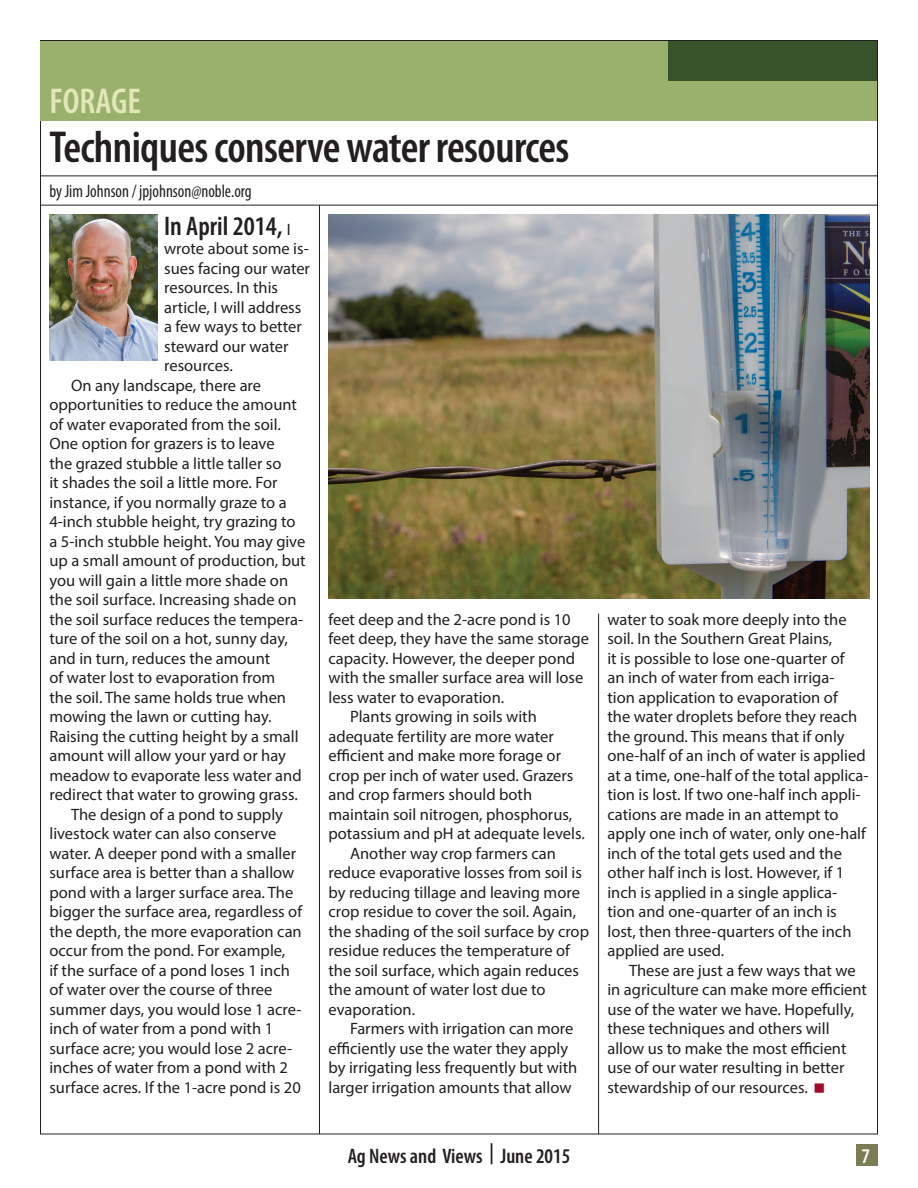
<style>
.page{position:relative;width:918px;height:1188px;background:#fff}
.page>*{position:absolute;margin:0;border:0;box-sizing:border-box;transform-origin:0 0}
.t1{font:600 condensed 45px "Myriad Pro";letter-spacing:-.015em;color:#231f20}
.t2{font:600 condensed 36px "Myriad Pro";color:#e1e7b7}
.t3{font:600 condensed 27px "Myriad Pro";color:#231f20}
.t4{font:600 condensed 21px "Myriad Pro";color:#231f20}
.t5{font:600 condensed 21px "Myriad Pro";color:#fff}
.t6{font:condensed 18px "Myriad Pro";color:#231f20;scale:.95 1}
.t7{font:16.5px/19.5px "Myriad Pro";color:#231f20}
.s1{font-weight:400;font-stretch:normal;font-size:16.5px}
</style>
<div class="page">
<hr style="left:40px;top:205px;width:838px;height:1px;background:#231f20">
<hr style="left:40px;top:176px;width:838px;height:1px;background:#231f20">
<hr style="left:319px;top:205px;width:1px;height:929px;background:#231f20">
<hr style="left:598px;top:614px;width:1px;height:520px;background:#231f20">
<div style="left:856px;top:1144px;width:21px;height:22px;background:#7a7d56"></div>
<img style="left:49px;top:214px;width:108px;height:147px">
<div style="left:41px;top:41px;width:836px;height:79px;background:#9ab16d"></div>
<div style="left:669px;top:41px;width:208px;height:39px;background:#38532a"></div>
<img style="left:329px;top:214px;width:541px;height:384px">
<h2 class="t2" style="left:49px;top:79px;width:93px">FORAGE</h2>
<h1 class="t1" style="left:49px;top:120px;width:522px">Techniques conserve water resources</h1>
<p class="t6" style="left:49px;top:180px;width:214px">by Jim Johnson / jpjohnson@noble.org</p>
<h3 class="t3" style="left:164px;top:209px;width:128px">In April 2014, <span class="s1">I</span></h3>
<p class="t7" style="left:164px;top:238px;width:146px">wrote about some is-</p>
<p class="t7" style="left:164px;top:258px;width:147px">sues facing our water</p>
<p class="t7" style="left:164px;top:277px;width:116px">resources. In this</p>
<p class="t7" style="left:164px;top:297px;width:139px">article, I will address</p>
<p class="t7" style="left:164px;top:316px;width:139px">a few ways to better</p>
<p class="t7" style="left:164px;top:336px;width:126px">steward our water</p>
<p class="t7" style="left:164px;top:355px;width:70px">resources.</p>
<p class="t7" style="left:71px;top:375px;width:192px">On any landscape, there are</p>
<p class="t7" style="left:49px;top:394px;width:249px">opportunities to reduce the amount</p>
<p class="t7" style="left:49px;top:414px;width:233px">of water evaporated from the soil.</p>
<p class="t7" style="left:49px;top:433px;width:227px">One option for grazers is to leave</p>
<p class="t7" style="left:49px;top:453px;width:234px">the grazed stubble a little taller so</p>
<p class="t7" style="left:49px;top:473px;width:230px">it shades the soil a little more. For</p>
<p class="t7" style="left:49px;top:492px;width:239px">instance, if you normally graze to a</p>
<p class="t7" style="left:49px;top:512px;width:248px">4-inch stubble height, try grazing to</p>
<p class="t7" style="left:49px;top:531px;width:257px">a 5-inch stubble height. You may give</p>
<p class="t7" style="left:49px;top:551px;width:258px">up a small amount of production, but</p>
<p class="t7" style="left:49px;top:570px;width:240px">you will gain a little more shade on</p>
<p class="t7" style="left:49px;top:590px;width:249px">the soil surface. Increasing shade on</p>
<p class="t7" style="left:49px;top:609px;width:255px">the soil surface reduces the tempera-</p>
<p class="t7" style="left:49px;top:629px;width:240px">ture of the soil on a hot, sunny day,</p>
<p class="t7" style="left:49px;top:648px;width:222px">and in turn, reduces the amount</p>
<p class="t7" style="left:49px;top:668px;width:227px">of water lost to evaporation from</p>
<p class="t7" style="left:49px;top:687px;width:238px">the soil. The same holds true when</p>
<p class="t7" style="left:49px;top:707px;width:224px">mowing the lawn or cutting hay.</p>
<p class="t7" style="left:49px;top:726px;width:251px">Raising the cutting height by a small</p>
<p class="t7" style="left:49px;top:746px;width:238px">amount will allow your yard or hay</p>
<p class="t7" style="left:49px;top:765px;width:254px">meadow to evaporate less water and</p>
<p class="t7" style="left:49px;top:785px;width:250px">redirect that water to growing grass.</p>
<p class="t7" style="left:71px;top:804px;width:213px">The design of a pond to supply</p>
<p class="t7" style="left:49px;top:824px;width:228px">livestock water can also conserve</p>
<p class="t7" style="left:49px;top:843px;width:248px">water. A deeper pond with a smaller</p>
<p class="t7" style="left:49px;top:863px;width:246px">surface area is better than a shallow</p>
<p class="t7" style="left:49px;top:882px;width:245px">pond with a larger surface area. The</p>
<p class="t7" style="left:49px;top:902px;width:254px">bigger the surface area, regardless of</p>
<p class="t7" style="left:49px;top:921px;width:254px">the depth, the more evaporation can</p>
<p class="t7" style="left:49px;top:941px;width:237px">occur from the pond. For example,</p>
<p class="t7" style="left:49px;top:960px;width:242px">if the surface of a pond loses 1 inch</p>
<p class="t7" style="left:49px;top:980px;width:225px">of water over the course of three</p>
<p class="t7" style="left:49px;top:999px;width:254px">summer days, you would lose 1 acre-</p>
<p class="t7" style="left:49px;top:1019px;width:225px">inch of water from a pond with 1</p>
<p class="t7" style="left:49px;top:1038px;width:244px">surface acre; you would lose 2 acre-</p>
<p class="t7" style="left:49px;top:1058px;width:240px">inches of water from a pond with 2</p>
<p class="t7" style="left:49px;top:1077px;width:253px">surface acres. If the 1-acre pond is 20</p>
<p class="t7" style="left:328px;top:609px;width:244px">feet deep and the 2-acre pond is 10</p>
<p class="t7" style="left:328px;top:629px;width:262px">feet deep, they have the same storage</p>
<p class="t7" style="left:328px;top:648px;width:248px">capacity. However, the deeper pond</p>
<p class="t7" style="left:328px;top:668px;width:256px">with the smaller surface area will lose</p>
<p class="t7" style="left:328px;top:687px;width:177px">less water to evaporation.</p>
<p class="t7" style="left:350px;top:707px;width:188px">Plants growing in soils with</p>
<p class="t7" style="left:328px;top:726px;width:227px">adequate fertility are more water</p>
<p class="t7" style="left:328px;top:746px;width:234px">efficient and make more forage or</p>
<p class="t7" style="left:328px;top:765px;width:247px">crop per inch of water used. Grazers</p>
<p class="t7" style="left:328px;top:785px;width:205px">and crop farmers should both</p>
<p class="t7" style="left:328px;top:804px;width:245px">maintain soil nitrogen, phosphorus,</p>
<p class="t7" style="left:328px;top:824px;width:258px">potassium and pH at adequate levels.</p>
<p class="t7" style="left:350px;top:843px;width:207px">Another way crop farmers can</p>
<p class="t7" style="left:328px;top:863px;width:255px">reduce evaporative losses from soil is</p>
<p class="t7" style="left:328px;top:882px;width:253px">by reducing tillage and leaving more</p>
<p class="t7" style="left:328px;top:902px;width:249px">crop residue to cover the soil. Again,</p>
<p class="t7" style="left:328px;top:921px;width:262px">the shading of the soil surface by crop</p>
<p class="t7" style="left:328px;top:941px;width:243px">residue reduces the temperature of</p>
<p class="t7" style="left:328px;top:960px;width:252px">the soil surface, which again reduces</p>
<p class="t7" style="left:328px;top:980px;width:219px">the amount of water lost due to</p>
<p class="t7" style="left:328px;top:999px;width:88px">evaporation.</p>
<p class="t7" style="left:350px;top:1019px;width:225px">Farmers with irrigation can more</p>
<p class="t7" style="left:328px;top:1038px;width:241px">efficiently use the water they apply</p>
<p class="t7" style="left:328px;top:1058px;width:250px">by irrigating less frequently but with</p>
<p class="t7" style="left:328px;top:1077px;width:245px">larger irrigation amounts that allow</p>
<p class="t7" style="left:607px;top:609px;width:263px">water to soak more deeply into the soil. In the Southern Great Plains,<br>it is possible to lose one-quarter of<br>an inch of water from each irriga-<br>tion application to evaporation of<br>the water droplets before they reach the ground. This means that if only one-half of an inch of water is applied at a time, one-half of the total applica&shy;tion is lost. If two one-half inch appli&shy;cations are made in an attempt to apply one inch of water, only one-half inch of the total gets used and the other half inch is lost. However, if 1 inch is applied in a single applica&shy;tion and one-quarter of an inch is lost, then three-quarters of the inch applied are used.</p>
<p class="t7" style="left:607px;top:960px;width:261px;text-indent:22px">These are just a few ways that we in agriculture can make more efficient use of the water we have. Hopefully, these techniques and others will allow us to make the most efficient use of our water resulting in better stewardship of our resources.</p>
<p class="t4" style="left:348px;top:1143px;width:224px">Ag News and Views | June 2015</p>
<p class="t5" style="left:862px;top:1143px;width:10px">7</p>
</div>
